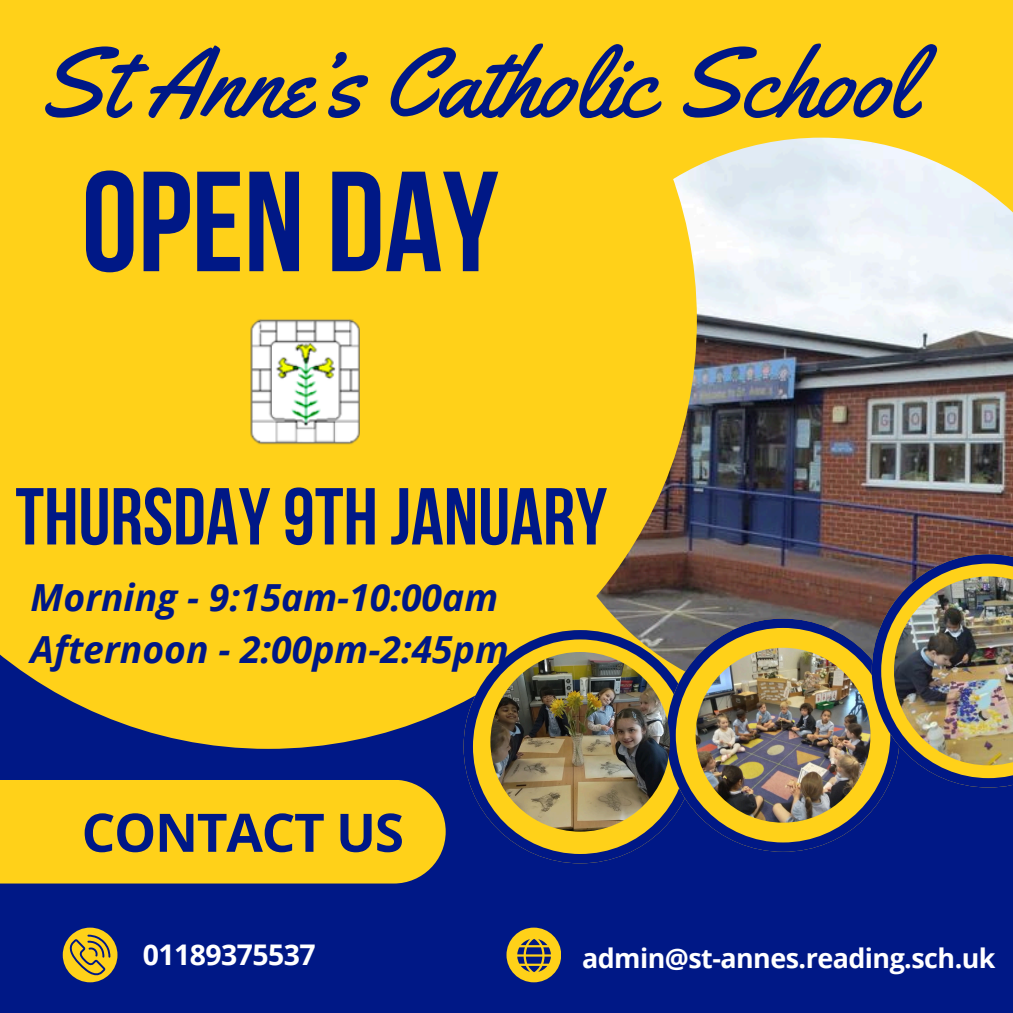
<style>
.page{position:relative;width:1013px;height:1013px;background:#fff}
.page>*{position:absolute;margin:0;border:0;box-sizing:border-box;transform-origin:0 0}
.t1{font:700 142.12px "Bebas Neue";color:#001886}
.t2{font:98.38px "Yellowtail";color:#001886}
.t3{font:700 80.5px "Bebas Neue";color:#001886}
.t4{font:700 53.12px "Open Sans";letter-spacing:-.025em;color:#001886}
.t5{font:italic 700 37.38px/52.1px "Open Sans";color:#001886}
.t6{font:700 28.38px "Open Sans";letter-spacing:-.02em;color:#fff}
.t7{font:700 26.88px "Open Sans";letter-spacing:-.02em;color:#fff}
</style>
<div class="page">
<div style="left:0;top:0;width:1012px;height:1012px;background:#001886"></div>
<div style="left:395px;top:0;width:617px;height:735px;background:#ffd119"></div>
<img style="left:697px;top:138px;width:315px;height:480px">
<div style="left:0;top:0;width:697px;height:748px;background:#ffd119"></div>
<svg style="left:463px;top:630px;width:203px;height:233px"></svg>
<div style="left:0;top:780px;width:445px;height:103px;background:#ffd119"></div>
<svg style="left:63px;top:927px;width:54px;height:55px"></svg>
<svg style="left:506px;top:927px;width:55px;height:55px"></svg>
<img style="left:223px;top:296px;width:162px;height:165px">
<svg style="left:666px;top:618px;width:222px;height:233px"></svg>
<svg style="left:871px;top:554px;width:141px;height:233px"></svg>
<img style="left:490px;top:652px;width:180px;height:179px;border-radius:50%">
<img style="left:695px;top:647px;width:175px;height:175px;border-radius:50%">
<img style="left:894px;top:576px;width:118px;height:189px">
<p class="t2" style="left:38px;top:21px;width:877px">St Anne’s Catholic School</p>
<p class="t1" style="left:82px;top:164px;width:419px">OPEN DAY</p>
<h5 class="t3" style="left:15px;top:484px;width:593px">THURSDAY9TH JANUARY</h5>
<h2 class="t5" style="left:31px;top:570px;width:479px">Morning - 9:15am-10:00am<br>Afternoon - 2:00pm-2:45pm</h2>
<h3 class="t4" style="left:82px;top:795px;width:324px">CONTACT US</h3>
<p class="t6" style="left:143px;top:934px;width:174px">01189375537</p>
<p class="t7" style="left:582px;top:938px;width:415px">admin@st-annes.reading.sch.uk</p>
</div>
